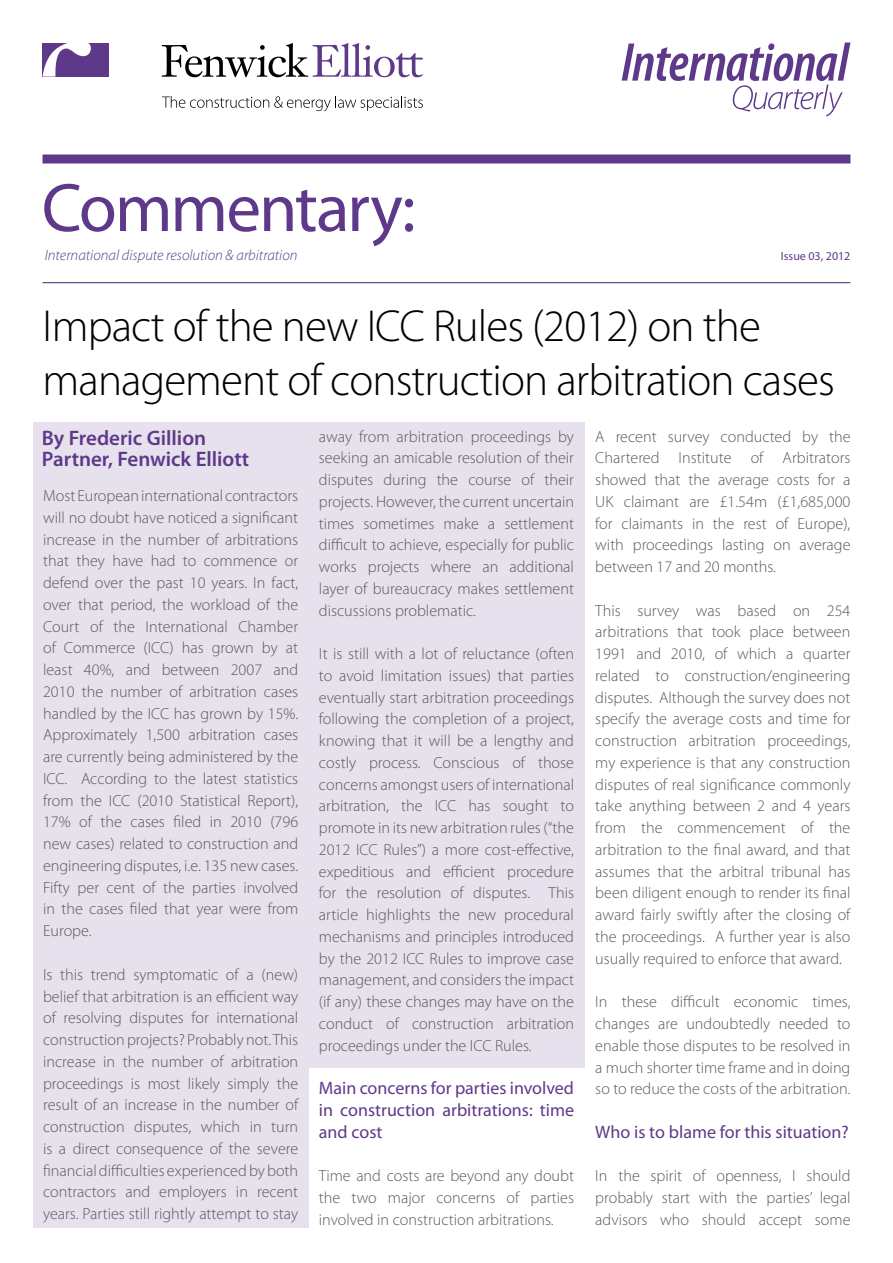
<style>
.page{position:relative;width:893px;height:1263px;background:#fff}
.page>*{position:absolute;margin:0;border:0;box-sizing:border-box;transform-origin:0 0}
.t1{font:69px "Myriad Pro";letter-spacing:-.025em;color:#5e398a}
.t2{font:300 45px/54px "Myriad Pro";letter-spacing:-.02em;color:#000}
.t3{font:600 21px/21px "Myriad Pro";color:#5e398a}
.t4{font:18px/21.8px "Myriad Pro";color:#5e398a;text-align:justify}
.t5{font:300 16.2px/21.8px "Myriad Pro";color:#58595b;text-align:justify}
.t6{font:italic 300 15px "Myriad Pro";color:#5e398a}
.t7{font:12px "Myriad Pro";color:#5e398a}
</style>
<div class="page">
<div style="left:33px;top:422px;width:275px;height:806px;background:#e6e1ed"></div>
<div style="left:309px;top:422px;width:276px;height:645px;background:#e6e1ed"></div>
<svg style="left:162px;top:43px;width:261px;height:34px"></svg>
<div style="left:43px;top:43px;width:66px;height:34px;background:#5e398a"></div>
<svg style="left:43px;top:43px;width:48px;height:34px"></svg>
<svg style="left:162px;top:96px;width:261px;height:15px"></svg>
<hr style="left:43px;top:282px;width:807px;height:1px;background:#5e398a">
<div style="left:43px;top:154px;width:807px;height:9px;background:#5e398a"></div>
<svg style="left:622px;top:43px;width:228px;height:73px"></svg>
<h1 class="t1" style="left:42px;top:165px;width:375px">Commentary:</h1>
<p class="t6" style="left:45px;top:246px;width:254px">International dispute resolution &amp; arbitration</p>
<p class="t7" style="left:781px;top:249px;width:71px">Issue 03, 2012</p>
<h2 class="t2" style="left:43px;top:299px;width:794px">Impact of the new ICC Rules (2012) on the management of construction arbitration cases</h2>
<p class="t3" style="left:42px;top:427px;width:209px">By Frederic Gillion<br>Partner, Fenwick Elliott</p>
<p class="t5" style="left:595px;top:425px;width:257px">A recent survey conducted by the Chartered Institute of Arbitrators showed that the average costs for a UK claimant are £1.54m (£1,685,000 for claimants in the rest of Europe), with proceedings lasting on average between 17 and 20 months.</p>
<p class="t5" style="left:595px;top:599px;width:257px">This survey was based on 254 arbitrations that took place between 1991 and 2010, of which a quarter related to construction/engineering disputes. Although the survey does not specify the average costs and time for construction arbitration proceedings, my experience is that any construction disputes of real significance commonly take anything between 2 and 4 years from the commencement of the arbitration to the final award, and that assumes that the arbitral tribunal has been diligent enough to render its final award fairly swiftly after the closing of the proceedings. A further year is also usually required to enforce that award.</p>
<p class="t5" style="left:595px;top:991px;width:257px">In these difficult economic times, changes are undoubtedly needed to enable those disputes to be resolved in a much shorter time frame and in doing so to reduce the costs of the arbitration.</p>
<p class="t4" style="left:595px;top:1120px;width:255px">Who is to blame for this situation?</p>
<p class="t5" style="left:595px;top:1165px;width:257px">In the spirit of openness, I should probably start with the parties’ legal advisors who should accept some</p>
<p class="t5" style="left:319px;top:425px;width:257px">away from arbitration proceedings by seeking an amicable resolution of their disputes during the course of their projects. However, the current uncertain times sometimes make a settlement difficult to achieve, especially for public works projects where an additional layer of bureaucracy makes settlement discussions problematic.</p>
<p class="t5" style="left:319px;top:643px;width:257px">It is still with a lot of reluctance (often to avoid limitation issues) that parties eventually start arbitration proceedings following the completion of a project, knowing that it will be a lengthy and costly process. Conscious of those concerns amongst users of international arbitration, the ICC has sought to promote in its new arbitration rules (“the 2012 ICC Rules”) a more cost-effective, expeditious and efficient procedure for the resolution of disputes. This article highlights the new procedural mechanisms and principles introduced by the 2012 ICC Rules to improve case management, and considers the impact (if any) these changes may have on the conduct of construction arbitration proceedings under the ICC Rules.</p>
<p class="t4" style="left:319px;top:1077px;width:257px">Main concerns for parties involved in construction arbitrations: time and cost</p>
<p class="t5" style="left:319px;top:1165px;width:257px">Time and costs are beyond any doubt the two major concerns of parties involved in construction arbitrations.</p>
<p class="t5" style="left:43px;top:485px;width:257px">Most European international contractors will no doubt have noticed a significant increase in the number of arbitrations that they have had to commence or defend over the past 10 years. In fact, over that period, the workload of the Court of the International Chamber of Commerce (ICC) has grown by at least 40%, and between 2007 and 2010 the number of arbitration cases handled by the ICC has grown by 15%.<br>Approximately 1,500 arbitration cases are currently being administered by the ICC. According to the latest statistics from the ICC (2010 Statistical Report), 17% of the cases filed in 2010 (796 new cases) related to construction and engineering disputes, i.e. 135 new cases.<br>Fifty per cent of the parties involved in the cases filed that year were from Europe.</p>
<p class="t5" style="left:43px;top:963px;width:257px">Is this trend symptomatic of a (new) belief that arbitration is an efficient way of resolving disputes for international construction projects? Probably not. This increase in the number of arbitration proceedings is most likely simply the result of an increase in the number of construction disputes, which in turn is a direct consequence of the severe financial difficulties experienced by both contractors and employers in recent years. Parties still rightly attempt to stay</p>
</div>
